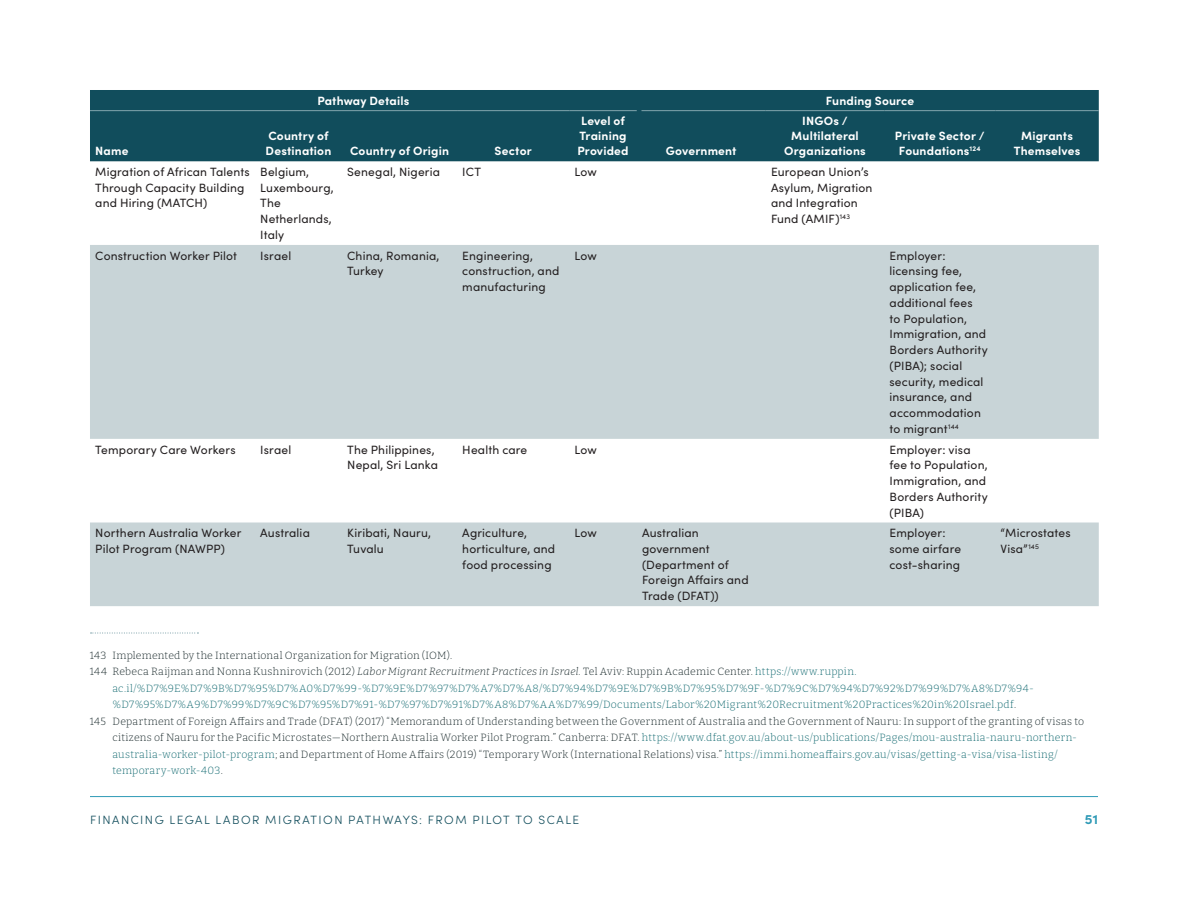
<style>
.page{position:relative;width:1188px;height:918px;background:#fff}
.page>*{position:absolute;margin:0;border:0;box-sizing:border-box;transform-origin:0 0}
.t1{font:700 13.5px "Sofia Pro";color:#2f9ab6}
._02_Table_text{font:12px/15.8px "Sofia Pro";letter-spacing:.015em;color:#231f20}
._02_Table_column_hea{font:700 12px/15px "Sofia Pro";letter-spacing:.015em;color:#fff;text-align:center}
.t2{font:300 12px "Sofia Pro";letter-spacing:.12em;color:#114d5c}
._01_Footnote_text_3d{font:300 10.5px/16.5px "Bitter";letter-spacing:.02em;color:#162628}
._01_Footnote_text_3d-2{font:300 10.5px/16.5px "Bitter";letter-spacing:.025em;color:#0f686f}
.s1{color:#162628}
.s2{font-style:italic;color:#162628}
.s3{color:#0f686f}
</style>
<div class="page">
<hr style="left:90px;top:796px;width:1008px;height:1px;background:#2f9ab6">
<div style="left:90px;top:90px;width:1009px;height:71px;background:#114d5c"></div>
<svg style="left:90px;top:245px;width:1009px;height:361px;fill:#c8d4d7"></svg>
<hr style="left:90px;top:110px;width:165px;height:1px;background:#82a5ad">
<hr style="left:255px;top:110px;width:87px;height:1px;background:#82a5ad">
<hr style="left:342px;top:110px;width:115px;height:1px;background:#82a5ad">
<hr style="left:457px;top:110px;width:112px;height:1px;background:#82a5ad">
<hr style="left:569px;top:110px;width:68px;height:1px;background:#82a5ad">
<hr style="left:641px;top:110px;width:125px;height:1px;background:#82a5ad">
<hr style="left:766px;top:110px;width:118px;height:1px;background:#82a5ad">
<hr style="left:884px;top:110px;width:111px;height:1px;background:#82a5ad">
<hr style="left:995px;top:110px;width:104px;height:1px;background:#82a5ad">
<svg style="left:91px;top:632px;width:107px;height:2px"></svg>
<p class="_02_Table_column_hea" style="left:95px;top:143px;width:35px">Name</p>
<p class="_02_Table_column_hea" style="left:317px;top:92px;width:94px">Pathway Details</p>
<p class="_02_Table_column_hea" style="left:826px;top:92px;width:90px">Funding Source</p>
<p class="_02_Table_column_hea" style="left:266px;top:128px;width:67px;text-align:left">Country of<br>Destination</p>
<p class="_02_Table_column_hea" style="left:350px;top:143px;width:101px">Country of Origin</p>
<p class="_02_Table_column_hea" style="left:495px;top:143px;width:39px">Sector</p>
<p class="_02_Table_column_hea" style="left:577px;top:113px;width:53px">Level of<br>Training<br>Provided</p>
<p class="_02_Table_column_hea" style="left:666px;top:143px;width:72px">Government</p>
<p class="_02_Table_column_hea" style="left:784px;top:113px;width:83px">INGOs /<br>Multilateral<br>Organizations</p>
<p class="_02_Table_column_hea" style="left:895px;top:128px;width:91px">Private Sector /<br>Foundations<sup>124</sup></p>
<p class="_02_Table_column_hea" style="left:1014px;top:128px;width:68px">Migrants<br>Themselves</p>
<p class="_02_Table_text" style="left:95px;top:163px;width:156px">Migration of African Talents<br>Through Capacity Building and Hiring (MATCH)</p>
<p class="_02_Table_text" style="left:260px;top:163px;width:75px">Belgium,<br>Luxembourg,<br>The<br>Netherlands,<br>Italy</p>
<p class="_02_Table_text" style="left:347px;top:163px;width:94px">Senegal, Nigeria</p>
<p class="_02_Table_text" style="left:462px;top:163px;width:20px">ICT</p>
<p class="_02_Table_text" style="left:575px;top:163px;width:24px">Low</p>
<p class="_02_Table_text" style="left:771px;top:163px;width:103px">European Union’s<br>Asylum, Migration and Integration<br>Fund (AMIF)<sup>143</sup></p>
<p class="_02_Table_text" style="left:95px;top:247px;width:143px">Construction Worker Pilot</p>
<p class="_02_Table_text" style="left:260px;top:247px;width:33px">Israel</p>
<p class="_02_Table_text" style="left:347px;top:247px;width:94px">China, Romania,<br>Turkey</p>
<p class="_02_Table_text" style="left:462px;top:247px;width:99px">Engineering, construction, and manufacturing</p>
<p class="_02_Table_text" style="left:575px;top:247px;width:24px">Low</p>
<p class="_02_Table_text" style="left:890px;top:247px;width:100px">Employer: licensing fee, application fee, additional fees<br>to Population,<br>Immigration, and<br>Borders Authority (PIBA); social security, medical insurance, and accommodation to migrant<sup>144</sup></p>
<p class="_02_Table_text" style="left:95px;top:441px;width:142px">Temporary Care Workers</p>
<p class="_02_Table_text" style="left:260px;top:441px;width:33px">Israel</p>
<p class="_02_Table_text" style="left:347px;top:441px;width:92px">The Philippines,<br>Nepal, Sri Lanka</p>
<p class="_02_Table_text" style="left:462px;top:441px;width:67px">Health care</p>
<p class="_02_Table_text" style="left:575px;top:441px;width:24px">Low</p>
<p class="_02_Table_text" style="left:890px;top:441px;width:100px">Employer: visa fee to Population,<br>Immigration, and<br>Borders Authority (PIBA)</p>
<p class="_02_Table_text" style="left:95px;top:524px;width:148px">Northern Australia Worker<br>Pilot Program (NAWPP)</p>
<p class="_02_Table_text" style="left:260px;top:524px;width:51px">Australia</p>
<p class="_02_Table_text" style="left:347px;top:524px;width:85px">Kiribati, Nauru,<br>Tuvalu</p>
<p class="_02_Table_text" style="left:462px;top:524px;width:94px">Agriculture, horticulture, and food processing</p>
<p class="_02_Table_text" style="left:575px;top:524px;width:24px">Low</p>
<p class="_02_Table_text" style="left:642px;top:524px;width:108px">Australian government (Department of<br>Foreign Affairs and<br>Trade (DFAT))</p>
<p class="_02_Table_text" style="left:890px;top:524px;width:73px">Employer: some airfare cost-sharing</p>
<p class="_02_Table_text" style="left:1001px;top:524px;width:72px">“Microstates<br>Visa”<sup>145</sup></p>
<p class="_01_Footnote_text_3d" style="left:90px;top:646px;width:364px">143 Implemented by the International Organization for Migration (IOM).</p>
<p class="_01_Footnote_text_3d-2" style="left:112px;top:663px;width:923px;text-indent:-22px"><span class="s1">144 Rebeca Raijman and Nonna Kushnirovich (2012)</span> <span class="s2">Labor Migrant Recruitment Practices in Israel.</span> <span class="s1">Tel Aviv: Ruppin Academic Center.</span> https://www.ruppin. ac.il/%D7%9E%D7%9B%D7%95%D7%A0%D7%99-%D7%9E%D7%97%D7%A7%D7%A8/%D7%94%D7%9E%D7%9B%D7%95%D7%9F-%D7%9C%D7%94%D7%92%D7%99%D7%A8%D7%94- %D7%95%D7%A9%D7%99%D7%9C%D7%95%D7%91-%D7%97%D7%91%D7%A8%D7%AA%D7%99/Documents/Labor%20Migrant%20Recruitment%20Practices%20in%20Israel.pdf<span class="s1">.</span></p>
<p class="_01_Footnote_text_3d" style="left:112px;top:712px;width:973px;text-indent:-22px">145 Department of Foreign Affairs and Trade (DFAT) (2017) “Memorandum of Understanding between the Government of Australia and the Government of Nauru: In support of the granting of visas to citizens of Nauru for the Pacific Microstates—Northern Australia Worker Pilot Program.” Canberra: DFAT. <span class="s3">https://www.dfat.gov.au/about-us/publications/Pages/mou-australia-nauru-northern&shy;australia-worker-pilot-program</span>; and Department of Home Affairs (2019) “Temporary Work (International Relations) visa.” <span class="s3">https://immi.homeaffairs.gov.au/visas/getting-a-visa/visa-listing/ temporary-work-403</span>.</p>
<p class="t2" style="left:90px;top:811px;width:491px">FINANCING LEGAL LABOR MIGRATION PATHWAYS: FROM PILOT TO SCALE</p>
<p class="t1" style="left:1085px;top:809px;width:15px">51</p>
</div>
